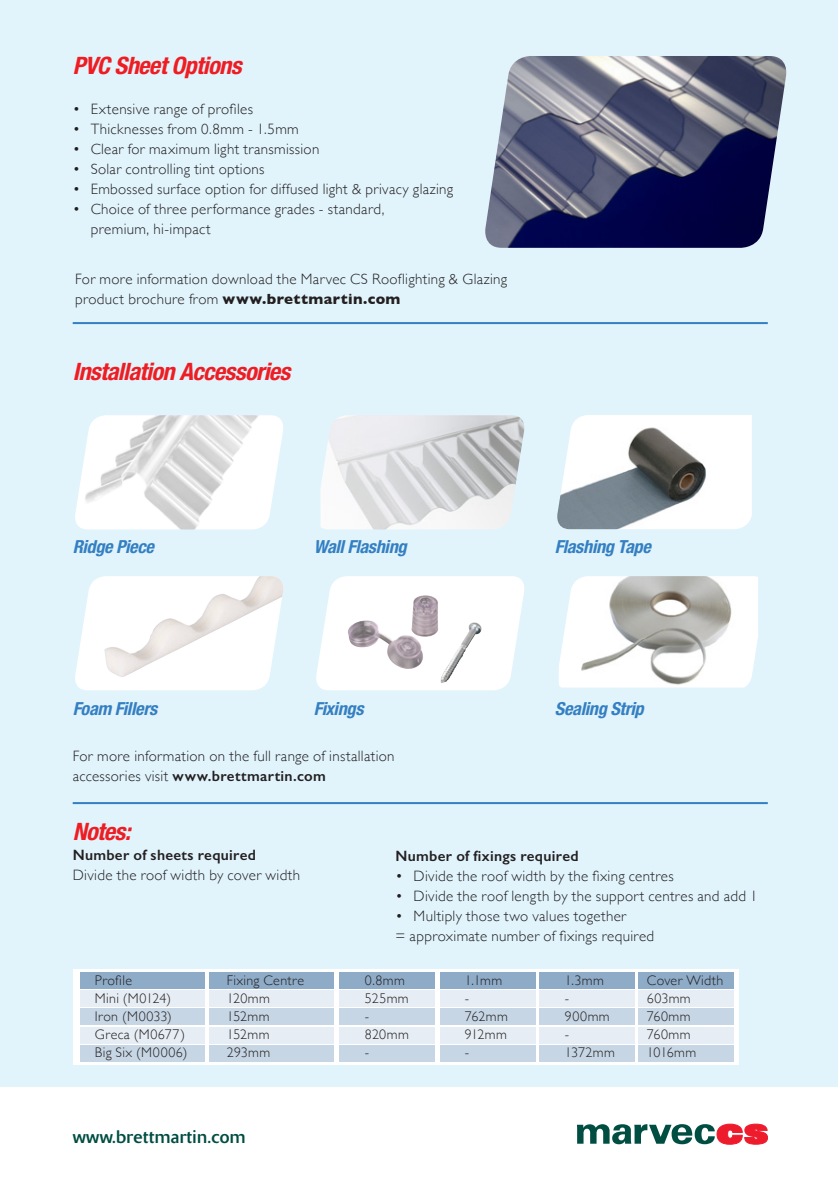
<style>
.page{position:relative;width:838px;height:1195px;background:#fff}
.page>*{position:absolute;margin:0;border:0;box-sizing:border-box;transform-origin:0 0}
.t1{font:italic 700 condensed 24px "Helvetica Neue";letter-spacing:-.025em;color:#ee1d23}
.t2{font:italic 700 condensed 18px "Helvetica Neue";letter-spacing:-.02em;color:#347fc2}
.t3{font:18px "Delta";letter-spacing:.02em;color:#004d41}
.t4{font:300 15px/20px "Gill Sans";letter-spacing:.02em;color:#231f20}
.t5{font:600 15px "Gill Sans";letter-spacing:.02em;color:#231f20}
.t6{font:300 14px "Gill Sans";letter-spacing:.025em;color:#231f20}
.s1{font-weight:700}
.s2{font-weight:600}
</style>
<div class="page">
<div style="left:0;top:0;width:838px;height:1086px;background:#e1f4fc"></div>
<svg style="left:74px;top:969px;width:665px;height:95px;background:#f6f8fa"></svg>
<div style="left:80px;top:972px;width:125px;height:17px;background:#8eacc8"></div>
<div style="left:80px;top:990px;width:125px;height:16px;background:#e6edf4"></div>
<div style="left:80px;top:1008px;width:125px;height:16px;background:#c7d6e5"></div>
<div style="left:80px;top:1027px;width:125px;height:16px;background:#e6edf4"></div>
<div style="left:80px;top:1045px;width:125px;height:16px;background:#c7d6e5"></div>
<div style="left:210px;top:972px;width:124px;height:17px;background:#8eacc8"></div>
<div style="left:210px;top:990px;width:124px;height:16px;background:#e6edf4"></div>
<div style="left:210px;top:1008px;width:124px;height:16px;background:#c7d6e5"></div>
<div style="left:210px;top:1027px;width:124px;height:16px;background:#e6edf4"></div>
<div style="left:210px;top:1045px;width:124px;height:16px;background:#c7d6e5"></div>
<div style="left:339px;top:972px;width:96px;height:17px;background:#8eacc8"></div>
<div style="left:339px;top:990px;width:96px;height:16px;background:#e6edf4"></div>
<div style="left:339px;top:1008px;width:96px;height:16px;background:#c7d6e5"></div>
<div style="left:339px;top:1027px;width:96px;height:16px;background:#e6edf4"></div>
<div style="left:339px;top:1045px;width:96px;height:16px;background:#c7d6e5"></div>
<div style="left:440px;top:972px;width:96px;height:17px;background:#8eacc8"></div>
<div style="left:440px;top:990px;width:96px;height:16px;background:#e6edf4"></div>
<div style="left:440px;top:1008px;width:96px;height:16px;background:#c7d6e5"></div>
<div style="left:440px;top:1027px;width:96px;height:16px;background:#e6edf4"></div>
<div style="left:440px;top:1045px;width:96px;height:16px;background:#c7d6e5"></div>
<div style="left:539px;top:972px;width:96px;height:17px;background:#8eacc8"></div>
<div style="left:539px;top:990px;width:96px;height:16px;background:#e6edf4"></div>
<div style="left:539px;top:1008px;width:96px;height:16px;background:#c7d6e5"></div>
<div style="left:539px;top:1027px;width:96px;height:16px;background:#e6edf4"></div>
<div style="left:539px;top:1045px;width:96px;height:16px;background:#c7d6e5"></div>
<div style="left:638px;top:972px;width:96px;height:17px;background:#8eacc8"></div>
<div style="left:638px;top:990px;width:96px;height:16px;background:#e6edf4"></div>
<div style="left:638px;top:1008px;width:96px;height:16px;background:#c7d6e5"></div>
<div style="left:638px;top:1027px;width:96px;height:16px;background:#e6edf4"></div>
<div style="left:638px;top:1045px;width:96px;height:16px;background:#c7d6e5"></div>
<hr style="left:73px;top:322px;width:695px;height:2px;background:#347fc2">
<hr style="left:73px;top:802px;width:695px;height:2px;background:#347fc2">
<img style="left:75px;top:415px;width:208px;height:114px">
<img style="left:557px;top:415px;width:195px;height:114px">
<svg style="left:316px;top:576px;width:208px;height:114px;background:#f9fcfd"></svg>
<img style="left:348px;top:595px;width:121px;height:88px">
<img style="left:320px;top:415px;width:205px;height:114px">
<svg style="left:75px;top:576px;width:195px;height:114px"></svg>
<img style="left:104px;top:576px;width:179px;height:101px">
<img style="left:559px;top:576px;width:199px;height:111px">
<svg style="left:577px;top:1123px;width:191px;height:21px"></svg>
<img style="left:485px;top:56px;width:302px;height:192px">
<p class="t1" style="left:73px;top:51px;width:170px">PVC Sheet Options</p>
<p class="t4" style="left:73px;top:99px;width:182px">• Extensive range of profiles</p>
<p class="t4" style="left:73px;top:119px;width:228px">• Thicknesses from 0.8mm - 1.5mm</p>
<p class="t4" style="left:73px;top:139px;width:248px">• Clear for maximum light transmission</p>
<p class="t4" style="left:73px;top:159px;width:193px">• Solar controlling tint options</p>
<p class="t4" style="left:73px;top:179px;width:382px">• Embossed surface option for diffused light &amp; privacy glazing</p>
<p class="t4" style="left:73px;top:199px;width:313px">• Choice of three performance grades - standard,</p>
<p class="t4" style="left:91px;top:219px;width:122px">premium, hi-impact</p>
<p class="t4" style="left:75px;top:268px;width:434px">For more information download the Marvec CS Rooflighting &amp; Glazing</p>
<p class="t4" style="left:75px;top:288px;width:327px">product brochure from <span class="s1">www.brettmartin.com</span></p>
<p class="t1" style="left:73px;top:357px;width:219px">Installation Accessories</p>
<p class="t2" style="left:73px;top:536px;width:83px">Ridge Piece</p>
<p class="t2" style="left:555px;top:536px;width:98px">Flashing Tape</p>
<p class="t2" style="left:314px;top:536px;width:94px">Wall Flashing</p>
<p class="t2" style="left:73px;top:697px;width:86px">Foam Fillers</p>
<p class="t2" style="left:555px;top:697px;width:90px">Sealing Strip</p>
<p class="t2" style="left:314px;top:697px;width:51px">Fixings</p>
<p class="t4" style="left:73px;top:745px;width:323px">For more information on the full range of installation accessories visit <span class="s2">www.brettmartin.com</span></p>
<p class="t1" style="left:73px;top:817px;width:59px">Notes:</p>
<p class="t5" style="left:73px;top:846px;width:185px">Number of sheets required</p>
<p class="t4" style="left:73px;top:864px;width:229px">Divide the roof width by cover width</p>
<p class="t5" style="left:395px;top:846px;width:185px">Number of fixings required</p>
<p class="t4" style="left:395px;top:865px;width:280px">• Divide the roof width by the fixing centres</p>
<p class="t4" style="left:395px;top:885px;width:364px">• Divide the roof length by the support centres and add 1</p>
<p class="t4" style="left:395px;top:905px;width:232px">• Multiply those two values together</p>
<p class="t4" style="left:395px;top:925px;width:260px">= approximate number of fixings required</p>
<p class="t6" style="left:95px;top:969px;width:39px">Profile</p>
<p class="t6" style="left:227px;top:969px;width:79px">Fixing Centre</p>
<p class="t6" style="left:365px;top:969px;width:41px">0.8mm</p>
<p class="t6" style="left:465px;top:969px;width:39px">1.1mm</p>
<p class="t6" style="left:565px;top:969px;width:41px">1.3mm</p>
<p class="t6" style="left:647px;top:969px;width:78px">Cover Width</p>
<p class="t6" style="left:95px;top:987px;width:78px">Mini (M0124)</p>
<p class="t6" style="left:227px;top:987px;width:45px">120mm</p>
<p class="t6" style="left:365px;top:987px;width:45px">525mm</p>
<p class="t6" style="left:465px;top:987px;width:6px">-</p>
<p class="t6" style="left:565px;top:987px;width:6px">-</p>
<p class="t6" style="left:647px;top:987px;width:45px">603mm</p>
<p class="t6" style="left:95px;top:1005px;width:79px">Iron (M0033)</p>
<p class="t6" style="left:227px;top:1005px;width:44px">152mm</p>
<p class="t6" style="left:365px;top:1005px;width:6px">-</p>
<p class="t6" style="left:465px;top:1005px;width:44px">762mm</p>
<p class="t6" style="left:565px;top:1005px;width:46px">900mm</p>
<p class="t6" style="left:647px;top:1005px;width:45px">760mm</p>
<p class="t6" style="left:95px;top:1023px;width:92px">Greca (M0677)</p>
<p class="t6" style="left:227px;top:1023px;width:44px">152mm</p>
<p class="t6" style="left:365px;top:1023px;width:46px">820mm</p>
<p class="t6" style="left:465px;top:1023px;width:43px">912mm</p>
<p class="t6" style="left:565px;top:1023px;width:6px">-</p>
<p class="t6" style="left:647px;top:1023px;width:45px">760mm</p>
<p class="t6" style="left:95px;top:1041px;width:94px">Big Six (M0006)</p>
<p class="t6" style="left:227px;top:1041px;width:45px">293mm</p>
<p class="t6" style="left:365px;top:1041px;width:6px">-</p>
<p class="t6" style="left:465px;top:1041px;width:6px">-</p>
<p class="t6" style="left:565px;top:1041px;width:51px">1372mm</p>
<p class="t6" style="left:647px;top:1041px;width:51px">1016mm</p>
<p class="t3" style="left:73px;top:1126px;width:174px">www.brettmartin.com</p>
</div>
